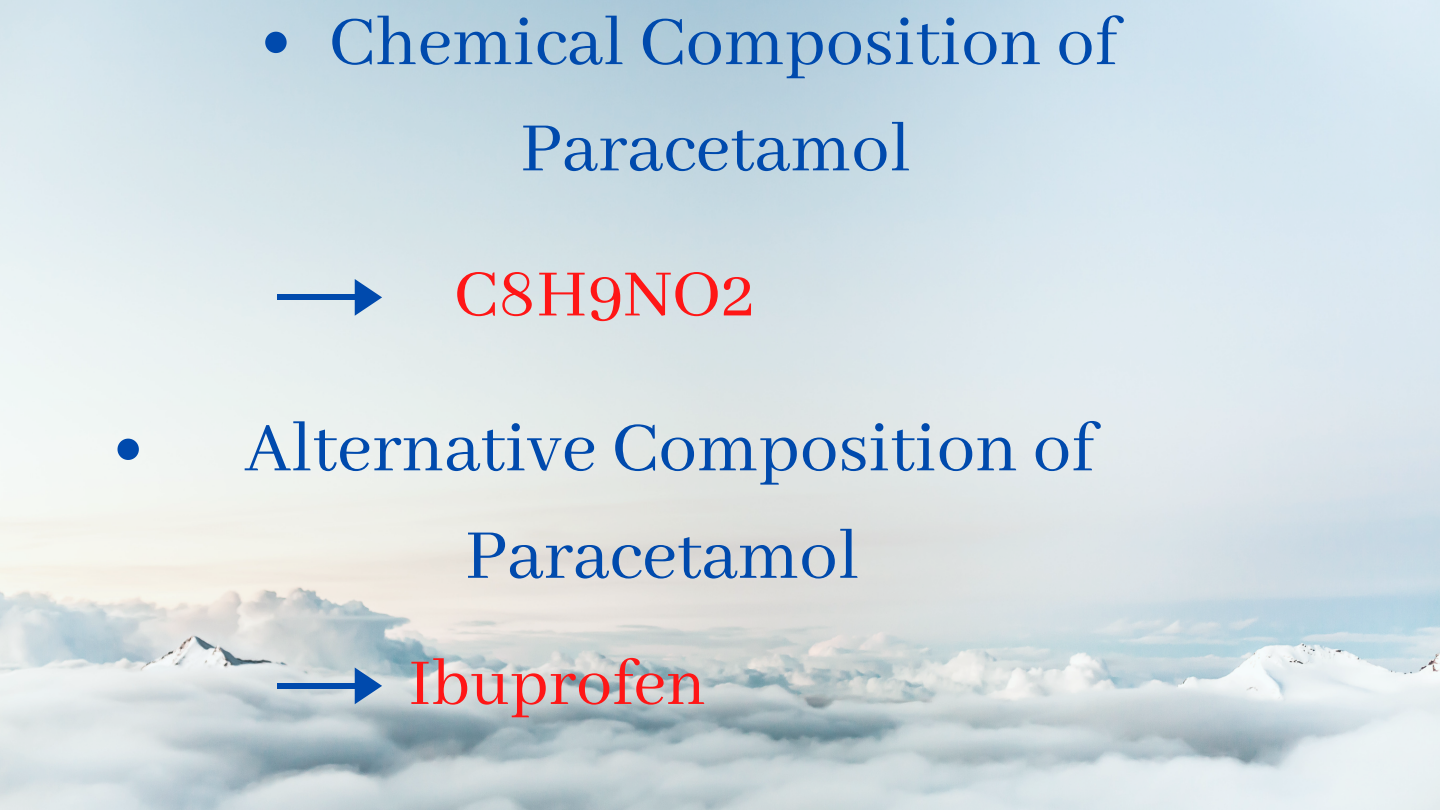
<style>
.page{position:relative;width:1440px;height:810px;background:#fff}
.page>*{position:absolute;margin:0;border:0;box-sizing:border-box;transform-origin:0 0}
.t1{font:77.2px/107.5px "Abhaya Libre";color:#004aad;text-align:center}
.t2{font:76.3px/106.2px "Abhaya Libre";color:#004aad;text-align:center}
.t3{font:72.9px "Abhaya Libre";color:#ff1616}
.t4{font:72px "Abhaya Libre";color:#ff1616}
</style>
<div class="page">
<img style="left:0;top:0;width:1440px;height:810px">
<svg style="left:265px;top:32px;width:22px;height:21px"></svg>
<div style="left:277px;top:295px;width:83px;height:5px;background:#004aad"></div>
<svg style="left:355px;top:279px;width:27px;height:37px"></svg>
<svg style="left:118px;top:439px;width:21px;height:21px"></svg>
<div style="left:277px;top:683px;width:83px;height:6px;background:#004aad"></div>
<svg style="left:355px;top:668px;width:27px;height:36px"></svg>
<p class="t2" style="left:329px;top:-8px;width:790px">Chemical Composition of<br>Paracetamol</p>
<p class="t3" style="left:454px;top:254px;width:303px">C8H9NO2</p>
<p class="t1" style="left:245px;top:397px;width:851px">Alternative Composition of<br>Paracetamol</p>
<p class="t4" style="left:409px;top:644px;width:299px">Ibuprofen</p>
</div>
